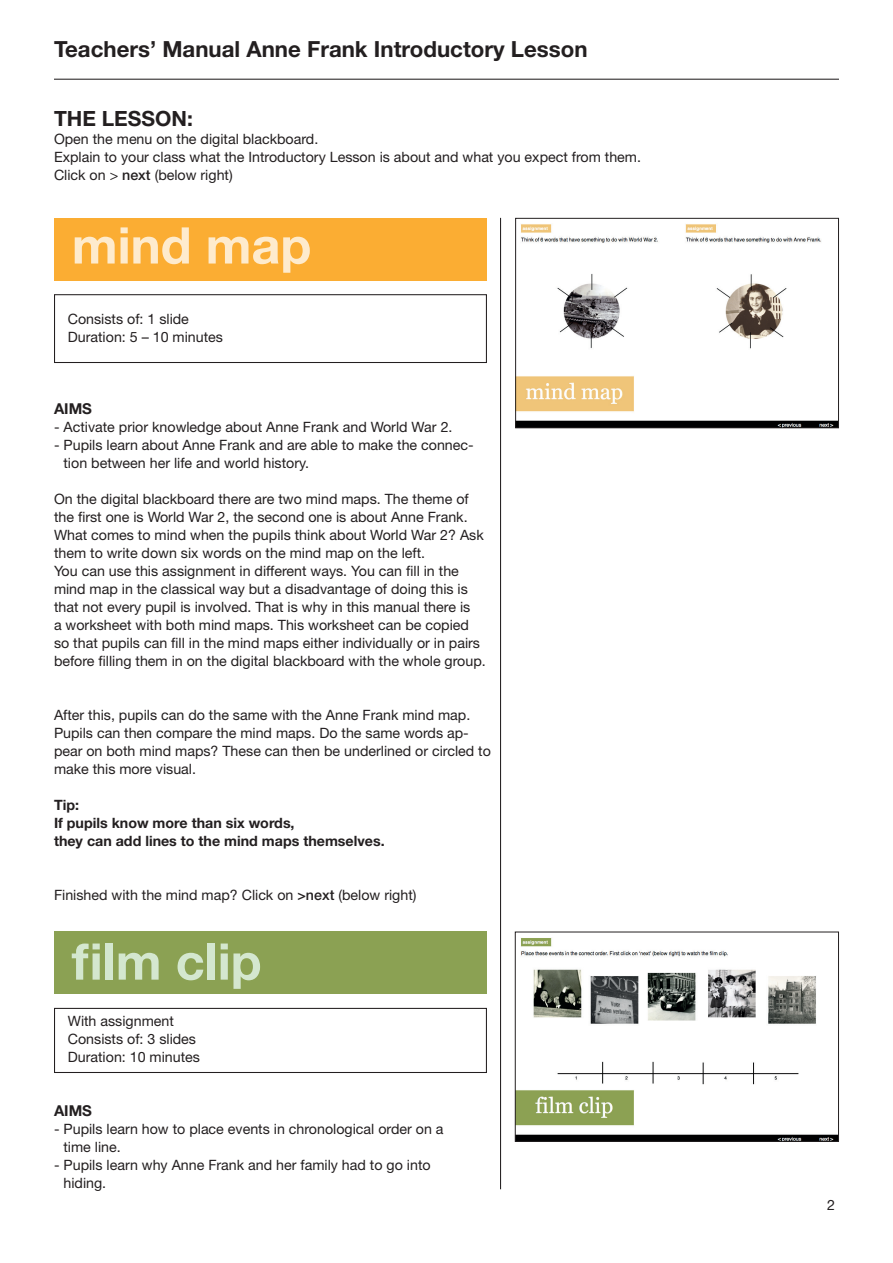
<style>
.page{position:relative;width:893px;height:1263px;background:#fff}
.page>*{position:absolute;margin:0;border:0;box-sizing:border-box;transform-origin:0 0}
.t1{font:700 50.55px "Helvetica Neue";color:#d4e7cf}
.t2{font:700 50.55px "Helvetica Neue";color:#feebcd}
.t3{font:700 22.2px "Helvetica Neue";color:#231f20}
.t4{font:700 21px "Helvetica Neue";color:#231f20}
.t5{font:700 15px "Helvetica Neue";color:#231f20}
.t6{font:14.25px/18px "Helvetica Neue";color:#231f20}
.t7{font:700 14.25px/18px "Helvetica Neue";color:#231f20}
.s1{font-weight:500}
</style>
<div class="page">
<div style="left:54px;top:294px;width:433px;height:69px;border:1px solid #231f20"></div>
<div style="left:54px;top:1008px;width:433px;height:65px;border:1px solid #231f20"></div>
<hr style="left:54px;top:79px;width:785px;height:1px;background:#231f20">
<img style="left:517px;top:224px;width:320px;height:202px">
<div style="left:515px;top:218px;width:324px;height:210px;border:1px solid #231f20"></div>
<img style="left:517px;top:938px;width:320px;height:202px">
<div style="left:515px;top:931px;width:324px;height:211px;border:1px solid #231f20"></div>
<hr style="left:500px;top:218px;width:1px;height:971px;background:#231f20">
<div style="left:54px;top:218px;width:433px;height:62px;background:#fbad33"></div>
<div style="left:54px;top:931px;width:433px;height:63px;background:#8ba153"></div>
<h2 class="t3" style="left:54px;top:35px;width:535px">Teachers’ Manual Anne Frank Introductory Lesson</h2>
<h3 class="t4" style="left:54px;top:105px;width:140px">The lesson:</h3>
<p class="t6" style="left:54px;top:130px;width:589px">Open the menu on the digital blackboard.<br>Explain to your class what the Introductory Lesson is about and what you expect from them.<br>Click on &gt; <span class="s1">next</span> (below right)</p>
<h1 class="t2" style="left:72px;top:214px;width:241px">mind map</h1>
<p class="t6" style="left:68px;top:309px;width:157px">Consists of: 1 slide<br>Duration: 5 – 10 minutes</p>
<p class="t5" style="left:54px;top:399px;width:40px">Aims</p>
<p class="t6" style="left:54px;top:418px;width:400px">- Activate prior knowledge about Anne Frank and World War 2.</p>
<p class="t6" style="left:64px;top:436px;width:412px;text-indent:-10px">- Pupils learn about Anne Frank and are able to make the connec&shy;tion between her life and world history.</p>
<p class="t6" style="left:54px;top:490px;width:433px">On the digital blackboard there are two mind maps. The theme of the first one is World War 2, the second one is about Anne Frank.<br>What comes to mind when the pupils think about World War 2? Ask them to write down six words on the mind map on the left.<br>You can use this assignment in different ways. You can fill in the mind map in the classical way but a disadvantage of doing this is that not every pupil is involved. That is why in this manual there is<br>a worksheet with both mind maps. This worksheet can be copied so that pupils can fill in the mind maps either individually or in pairs before filling them in on the digital blackboard with the whole group.</p>
<p class="t6" style="left:54px;top:706px;width:438px">After this, pupils can do the same with the Anne Frank mind map.<br>Pupils can then compare the mind maps. Do the same words ap&shy;pear on both mind maps? These can then be underlined or circled to make this more visual.</p>
<p class="t7" style="left:54px;top:796px;width:332px">Tip:<br>If pupils know more than six words,<br>they can add lines to the mind maps themselves.</p>
<p class="t6" style="left:54px;top:886px;width:364px">Finished with the mind map? Click on <span class="s1">&gt;next</span> (below right)</p>
<h1 class="t1" style="left:72px;top:930px;width:191px">film clip</h1>
<p class="t6" style="left:68px;top:1012px;width:134px">With assignment<br>Consists of: 3 slides<br>Duration: 10 minutes</p>
<p class="t5" style="left:54px;top:1101px;width:40px">Aims</p>
<p class="t6" style="left:64px;top:1120px;width:382px;text-indent:-10px">- Pupils learn how to place events in chronological order on a time line.</p>
<p class="t6" style="left:64px;top:1156px;width:369px;text-indent:-10px">- Pupils learn why Anne Frank and her family had to go into hiding.</p>
<p class="t6" style="left:827px;top:1196px;width:9px">2</p>
</div>
